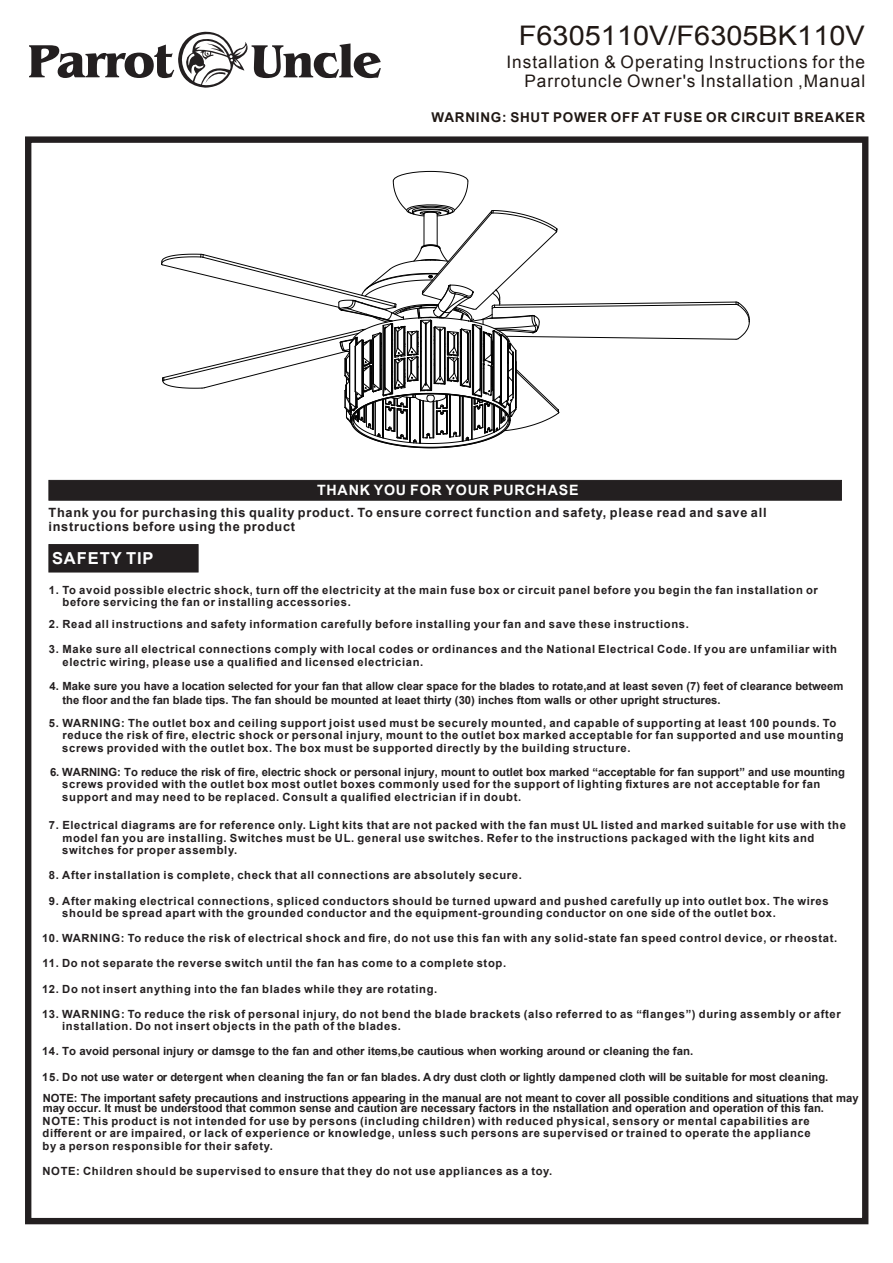
<style>
.page{position:relative;width:893px;height:1263px;background:#fff}
.page>*{position:absolute;margin:0;border:0;box-sizing:border-box;transform-origin:0 0}
.t1{font:27px "Arial";color:#201814;scale:1.07 1}
.t2{font:17.25px/19.2px "Arial";letter-spacing:.055em;color:#201814;text-align:right}
.t3{font:700 16.5px "Arial";letter-spacing:.055em;color:#fff}
.t4{font:700 14.25px "Arial";letter-spacing:.055em;color:#fff}
.t5{font:700 13.5px "Arial";letter-spacing:.055em;color:#201814}
.t6{font:700 12.75px/14.2px "Arial";letter-spacing:.055em;color:#231f20}
.t7{font:700 11.25px/12.6px "Arial";letter-spacing:.055em;color:#231f20}
.t8{font:700 11.25px/14px "Arial";color:#231f20}
.s1{font-family:"Times New Roman"}
</style>
<div class="page">
<svg style="left:29px;top:31px;width:352px;height:57px"></svg>
<div style="left:25px;top:136px;width:843px;height:1088px;border:6px solid #231f20"></div>
<div style="left:48px;top:480px;width:794px;height:21px;background:#231f20;border:1px solid #231f20"></div>
<div style="left:48px;top:544px;width:151px;height:28px;background:#231f20"></div>
<svg style="left:161px;top:171px;width:589px;height:277px"></svg>
<h1 class="t1" style="left:519px;top:18px;width:325px">F6305110V/F6305BK110V</h1>
<h2 class="t2" style="left:506px;top:52px;width:360px">Installation &amp; Operating Instructions for the<br>Parrotuncle Owner's Installation ,Manual</h2>
<p class="t5" style="left:432px;top:108px;width:435px">WARNING: SHUT POWER OFF AT FUSE OR CIRCUIT BREAKER</p>
<p class="t4" style="left:317px;top:481px;width:263px">THANK YOU FOR YOUR PURCHASE</p>
<p class="t6" style="left:49px;top:505px;width:719px">Thank you for purchasing this quality product. To ensure correct function and safety, please read and save all instructions before using the product</p>
<h3 class="t3" style="left:52px;top:547px;width:103px">SAFETY TIP</h3>
<p class="t7" style="left:63px;top:584px;width:757px;text-indent:-14px">1. To avoid possible electric shock, turn off the electricity at the main fuse box or circuit panel before you begin the fan installation or before servicing the fan or installing accessories.</p>
<p class="t7" style="left:49px;top:618px;width:642px">2. Read all instructions and safety information carefully before installing your fan and save these instructions.</p>
<p class="t7" style="left:63px;top:643px;width:776px;text-indent:-14px">3. Make sure all electrical connections comply with local codes or ordinances and the National Electrical Code. If you are unfamiliar with electric wiring, please use a qualified and licensed electrician.</p>
<p class="t8" style="left:62px;top:679px;width:782px;text-indent:-13px">4. Make sure you have a location selected for your fan that allow clear space for the blades to rotate,and at least seven (7) feet of clearance betweem the floor and the fan blade tips. The fan should be mounted at leaet thirty (30) inches ftom walls or other upright structures.</p>
<p class="t7" style="left:62px;top:717px;width:783px;text-indent:-13px">5. WARNING: The outlet box and ceiling support joist used must be securely mounted, and capable of supporting at least 100 pounds<span class="s1">.</span> To reduce the risk of fire, electric shock or personal injury, mount to the outlet box marked acceptable for fan supported and use mounting screws provided with the outlet box. The box must be supported directly by the building structure.</p>
<p class="t7" style="left:62px;top:766px;width:784px;text-indent:-12px">6. WARNING: To reduce the risk of fire, electric shock or personal injury, mount to outlet box marked “acceptable for fan support” and use mounting screws provided with the outlet box most outlet boxes commonly used for the support of lighting fixtures are not acceptable for fan support and may need to be replaced. Consult a qualified electrician if in doubt.</p>
<p class="t7" style="left:62px;top:819px;width:785px;text-indent:-13px">7. Electrical diagrams are for reference only. Light kits that are not packed with the fan must UL listed and marked suitable for use with the model fan you are installing. Switches must be UL. general use switches. Refer to the instructions packaged with the light kits and switches for proper assembly.</p>
<p class="t7" style="left:49px;top:869px;width:474px">8. After installation is complete, check that all connections are absolutely secure.</p>
<p class="t7" style="left:62px;top:895px;width:768px;text-indent:-13px">9. After making electrical connections, spliced conductors should be turned upward and pushed carefully up into outlet box. The wires should be spread apart with the grounded conductor and the equipment-grounding conductor on one side of the outlet box.</p>
<p class="t7" style="left:42px;top:932px;width:797px">10. WARNING: To reduce the risk of electrical shock and fire, do not use this fan with any solid-state fan speed control device, or rheostat.</p>
<p class="t7" style="left:43px;top:957px;width:465px">11. Do not separate the reverse switch until the fan has come to a complete stop.</p>
<p class="t7" style="left:42px;top:983px;width:397px">12. Do not insert anything into the fan blades while they are rotating.</p>
<p class="t7" style="left:62px;top:1008px;width:780px;text-indent:-20px">13. WARNING: To reduce the risk of personal injury, do not bend the blade brackets (also referred to as “flanges”) during assembly or after installation. Do not insert objects in the path of the blades.</p>
<p class="t8" style="left:42px;top:1045px;width:653px">14. To avoid personal injury or damsge to the fan and other items,be cautious when working around or cleaning the fan.</p>
<p class="t8" style="left:42px;top:1066px;width:818px;line-height:21px">15. Do not use water or detergent when cleaning the fan or fan blades. A dry dust cloth or lightly dampened cloth will be suitable for most cleaning.<br>NOTE: The important safety precautions and instructions appearing in the manual are not meant to cover all possible conditions and situations that may</p>
<p class="t7" style="left:43px;top:1102px;width:783px">may occur. It must be understood that common sense and caution are necessary factors in the nstallation and operation and operation of this fan.<br>NOTE: This product is not intended for use by persons (including children) with reduced physical, sensory or mental capabilities are different or are impaired, or lack of experience or knowledge, unless such persons are supervised or trained to operate the appliance by a person responsible for their safety.</p>
<p class="t7" style="left:43px;top:1165px;width:511px">NOTE: Children should be supervised to ensure that they do not use appliances as a toy.</p>
</div>
